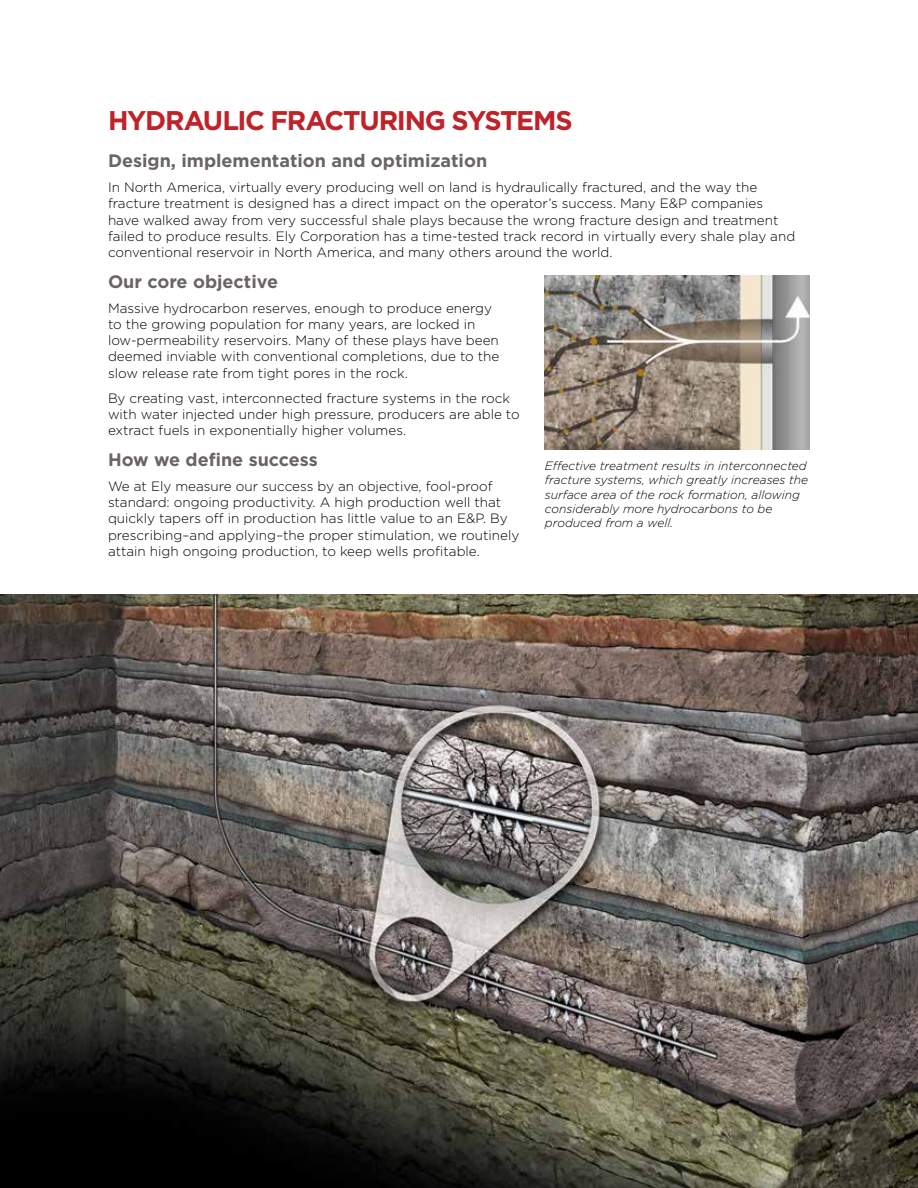
<style>
.page{position:relative;width:918px;height:1188px;background:#fff}
.page>*{position:absolute;margin:0;border:0;box-sizing:border-box;transform-origin:0 0}
.t1{font:700 27px "Gotham HTF";letter-spacing:-.05em;color:#bf2228}
.t2{font:700 18px "Gotham HTF";color:#6a6463}
.t3{font:300 13.5px/16.2px "Gotham HTF";color:#000}
.t4{font:italic 300 12px/14.4px "Gotham HTF";color:#000}
</style>
<div class="page">
<img style="left:0;top:594px;width:918px;height:594px">
<img style="left:545px;top:275px;width:265px;height:174px">
<h1 class="t1" style="left:108px;top:105px;width:466px">HYDRAULIC FRACTURING SYSTEMS</h1>
<h2 class="t2" style="left:108px;top:150px;width:381px">Design, implementation and optimization</h2>
<p class="t3" style="left:108px;top:179px;width:689px">In North America, virtually every producing well on land is hydraulically fractured, and the way the fracture treatment is designed has a direct impact on the operator’s success. Many E&amp;P companies have walked away from very successful shale plays because the wrong fracture design and treatment failed to produce results. Ely Corporation has a time-tested track record in virtually every shale play and conventional reservoir in North America, and many others around the world.</p>
<h2 class="t2" style="left:108px;top:271px;width:172px">Our core objective</h2>
<p class="t3" style="left:108px;top:300px;width:393px">Massive hydrocarbon reserves, enough to produce energy to the growing population for many years, are locked in low-permeability reservoirs. Many of these plays have been deemed inviable with conventional completions, due to the slow release rate from tight pores in the rock.</p>
<p class="t3" style="left:108px;top:390px;width:413px">By creating vast, interconnected fracture systems in the rock with water injected under high pressure, producers are able to extract fuels in exponentially higher volumes.</p>
<h2 class="t2" style="left:108px;top:449px;width:211px">How we define success</h2>
<p class="t3" style="left:108px;top:478px;width:413px">We at Ely measure our success by an objective, fool-proof standard: ongoing productivity. A high production well that quickly tapers off in production has little value to an E&amp;P. By prescribing–and applying–the proper stimulation, we routinely attain high ongoing production, to keep wells profitable.</p>
<p class="t4" style="left:545px;top:458px;width:265px">Effective treatment results in interconnected fracture systems, which greatly increases the surface area of the rock formation, allowing considerably more hydrocarbons to be produced from a well.</p>
</div>
